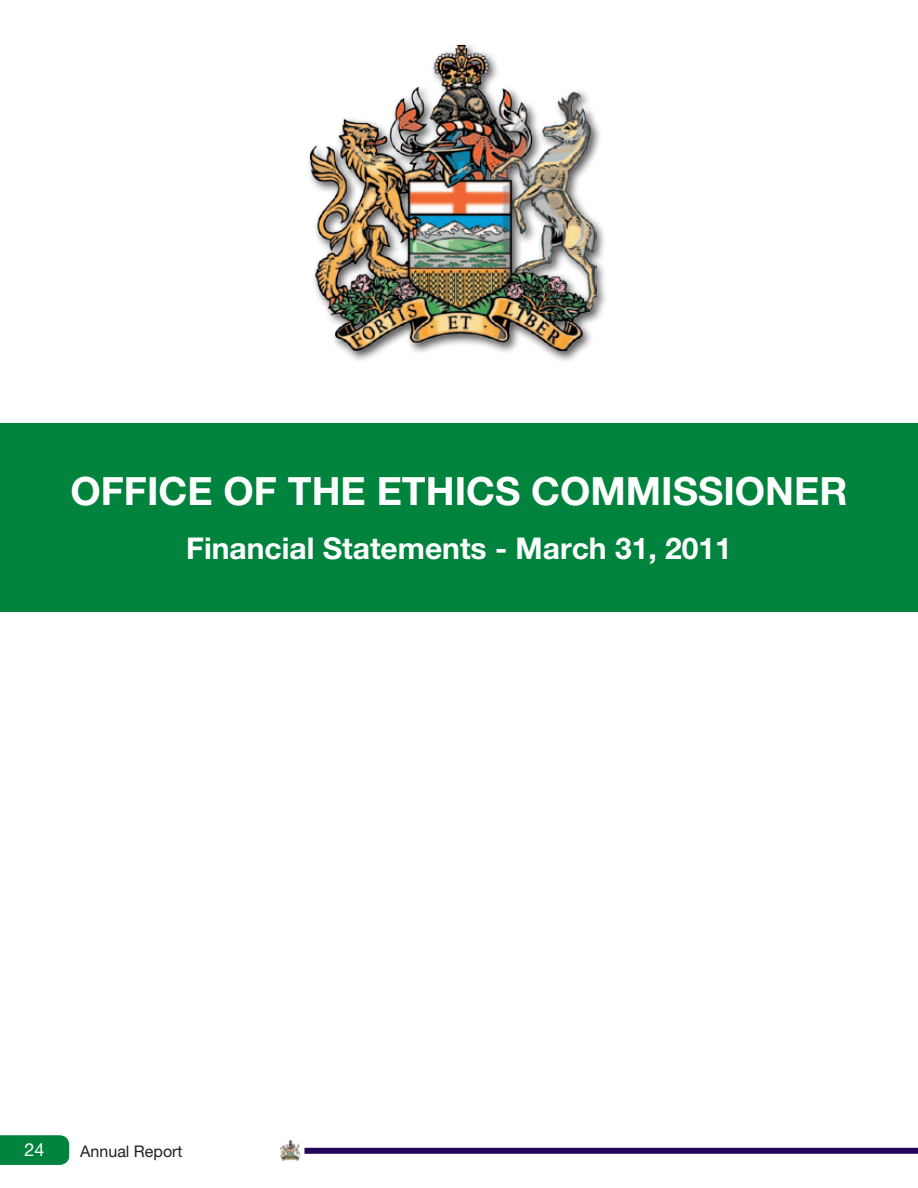
<style>
.page{position:relative;width:918px;height:1188px;background:#fff}
.page>*{position:absolute;margin:0;border:0;box-sizing:border-box;transform-origin:0 0}
.t1{font:700 39px "Helvetica Neue";color:#fff}
.t2{font:700 30px "Helvetica Neue";color:#fff}
.t3{font:18px "Helvetica Neue";color:#fff}
.t4{font:16.05px "Helvetica Neue";color:#231f20}
</style>
<div class="page">
<div style="left:304px;top:1148px;width:614px;height:6px;background:#230658"></div>
<img style="left:280px;top:1140px;width:19px;height:20px">
<div style="left:0;top:1136px;width:69px;height:29px;background:#00843d"></div>
<div style="left:0;top:423px;width:918px;height:189px;background:#00843d"></div>
<div style="left:307px;top:41px;width:301px;height:322px;background:#231f20;opacity:.75"></div>
<img style="left:311px;top:46px;width:286px;height:305px">
<h1 class="t1" style="left:70px;top:467px;width:25px">OFFICE</h1>
<h1 class="t1" style="left:224px;top:467px;width:91px">OF THE</h1>
<h1 class="t1" style="left:377px;top:467px;width:25px">ETHICS</h1>
<h1 class="t1" style="left:531px;top:467px;width:28px">COMMISSIONER</h1>
<p class="t2" style="left:186px;top:530px;width:547px">FINANCIAL STATEMENTS - MARCH 31, 2011</p>
<p class="t3" style="left:25px;top:1139px;width:22px">24</p>
<p class="t4" style="left:80px;top:1142px;width:104px">Annual Report</p>
</div>
